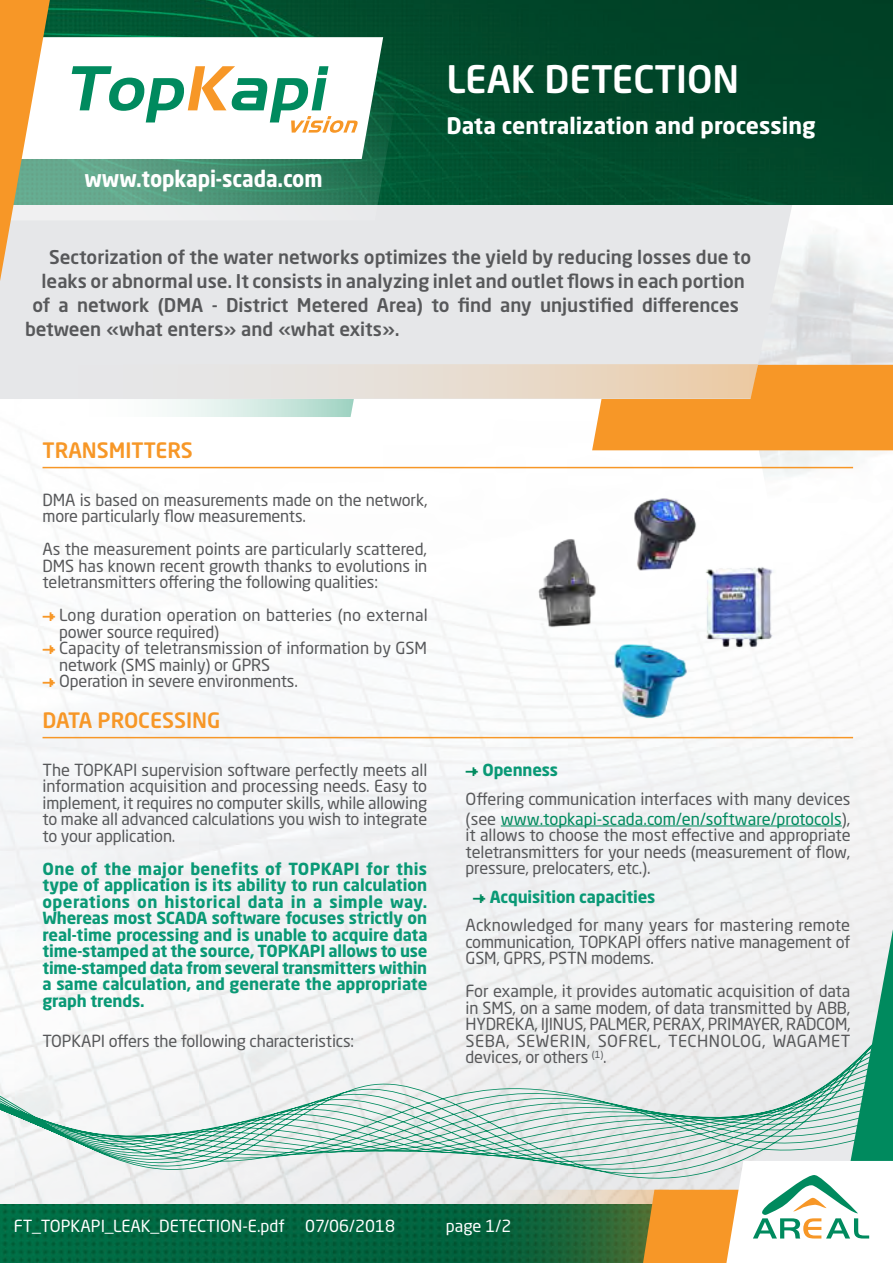
<style>
.page{position:relative;width:893px;height:1263px;background:#fff}
.page>*{position:absolute;margin:0;border:0;box-sizing:border-box;transform-origin:0 0}
.t1{font:500 37.5px "Neo Sans Std";color:#fff}
.t2{font:700 22.5px "Neo Sans Std";letter-spacing:-.005em;color:#fff}
.t3{font:700 22.5px "Neo Sans Std";letter-spacing:-.005em;color:#fff;scale:.92 1}
.t4{font:500 21px "Neo Sans Std";color:#f79727}
.t5{font:500 18.75px "Neo Sans Std";color:#57585a}
.t6{font:16.5px/16.5px "Neo Sans Std";letter-spacing:-.01em;color:#57585a;text-align:justify}
.t7{font:700 16.5px/16.5px "Neo Sans Std";letter-spacing:-.01em;color:#0a9976;text-align:justify}
.t8{font:16.5px/16.5px "Neo Sans Std";letter-spacing:.01em;color:#57585a}
.t9{font:16.5px "Neo Sans Std";color:#fff}
.s1{font-family:"Fleches Left Right";color:#f79727}
.s2{font-family:"Fleches Left Right";font-weight:400;color:#008a5e}
.s3{color:#008a5e}
</style>
<div class="page">
<svg style="left:0;top:1029px;width:448px;height:149px"></svg>
<hr style="left:43px;top:737px;width:810px;height:1px;background:#f79727">
<img style="left:713px;top:204px;width:180px;height:286px">
<div style="left:0;top:204px;width:793px;height:195px;background:#e6e7e9"></div>
<svg style="left:14px;top:364px;width:879px;height:86px"></svg>
<img style="left:0;top:1204px;width:448px;height:59px">
<svg style="left:448px;top:929px;width:445px;height:334px"></svg>
<img style="left:50px;top:0;width:843px;height:204px">
<svg style="left:50px;top:92px;width:347px;height:128px;background:#69a38c"></svg>
<svg style="left:50px;top:37px;width:333px;height:122px"></svg>
<svg style="left:72px;top:66px;width:286px;height:67px"></svg>
<svg style="left:0;top:0;width:50px;height:281px"></svg>
<hr style="left:43px;top:467px;width:810px;height:1px;background:#f79727">
<img style="left:522px;top:484px;width:263px;height:250px">
<hr style="left:501px;top:825px;width:341px;height:1px;background:#008a5e">
<p class="t3" style="left:85px;top:164px;width:260px">www.topkapi-scada.com</p>
<p class="t1" style="left:446px;top:56px;width:294px">LEAK DETECTION</p>
<p class="t2" style="left:446px;top:111px;width:371px">Data centralization and processing</p>
<p class="t5" style="left:49px;top:245px;width:704px">Sectorization of the water networks optimizes the yield by reducing losses due to</p>
<p class="t5" style="left:42px;top:269px;width:705px">leaks or abnormal use. It consists in analyzing inlet and outlet flows in each portion</p>
<p class="t5" style="left:33px;top:293px;width:708px">of a network (DMA - District Metered Area) to find any unjustified differences</p>
<p class="t5" style="left:25px;top:317px;width:376px">between «what enters» and «what exits».</p>
<p class="t4" style="left:43px;top:437px;width:152px">TRANSMITTERS</p>
<p class="t6" style="left:43px;top:491px;width:387px">DMA is based on measurements made on the network, more particularly flow measurements.</p>
<p class="t6" style="left:43px;top:541px;width:386px">As the measurement points are particularly scattered, DMS has known recent growth thanks to evolutions in teletransmitters offering the following qualities:</p>
<p class="t8" style="left:59px;top:607px;width:370px;text-indent:-17px"><span class="s1">k</span> Long duration operation on batteries (no external power source required)</p>
<p class="t6" style="left:59px;top:640px;width:369px;text-indent:-17px"><span class="s1">k</span> Capacity of teletransmission of information by GSM network (SMS mainly) or GPRS</p>
<p class="t6" style="left:43px;top:673px;width:257px"><span class="s1">k</span> Operation in severe environments.</p>
<p class="t4" style="left:43px;top:707px;width:179px">DATA PROCESSING</p>
<p class="t6" style="left:43px;top:761px;width:386px">The TOPKAPI supervision software perfectly meets all information acquisition and processing needs. Easy to implement, it requires no computer skills, while allowing to make all advanced calculations you wish to integrate to your application.</p>
<p class="t7" style="left:43px;top:860px;width:387px">One of the major benefits of TOPKAPI for this type of application is its ability to run calculation operations on historical data in a simple way.<br>Whereas most SCADA software focuses strictly on real-time processing and is unable to acquire data time-stamped at the source, TOPKAPI allows to use time-stamped data from several transmitters within a same calculation, and generate the appropriate graph trends.</p>
<p class="t6" style="left:43px;top:1033px;width:313px">TOPKAPI offers the following characteristics:</p>
<p class="t7" style="left:466px;top:761px;width:94px"><span class="s2">k</span> Openness</p>
<p class="t6" style="left:466px;top:789px;width:386px;line-height:19.8px">Offering communication interfaces with many devices (see <span class="s3">www.topkapi-scada.com/en/software/protocols</span>),</p>
<p class="t6" style="left:466px;top:827px;width:387px">it allows to choose the most effective and appropriate teletransmitters for your needs (measurement of flow, pressure, prelocaters, etc.).</p>
<p class="t7" style="left:473px;top:888px;width:184px"><span class="s2">k</span> Acquisition capacities</p>
<p class="t6" style="left:466px;top:917px;width:386px">Acknowledged for many years for mastering remote communication, TOPKAPI offers native management of GSM, GPRS, PSTN modems.</p>
<p class="t6" style="left:466px;top:983px;width:387px">For example, it provides automatic acquisition of data in SMS, on a same modem, of data transmitted by ABB, HYDREKA, IJINUS, PALMER, PERAX, PRIMAYER, RADCOM, SEBA, SEWERIN, SOFREL, TECHNOLOG, WAGAMET devices, or others <sup>(1)</sup>.</p>
<p class="t9" style="left:14px;top:1215px;width:383px">FT_TOPKAPI_LEAK_DETECTION-E.pdf 07/06/2018</p>
<p class="t9" style="left:446px;top:1215px;width:67px">page 1/2</p>
</div>
